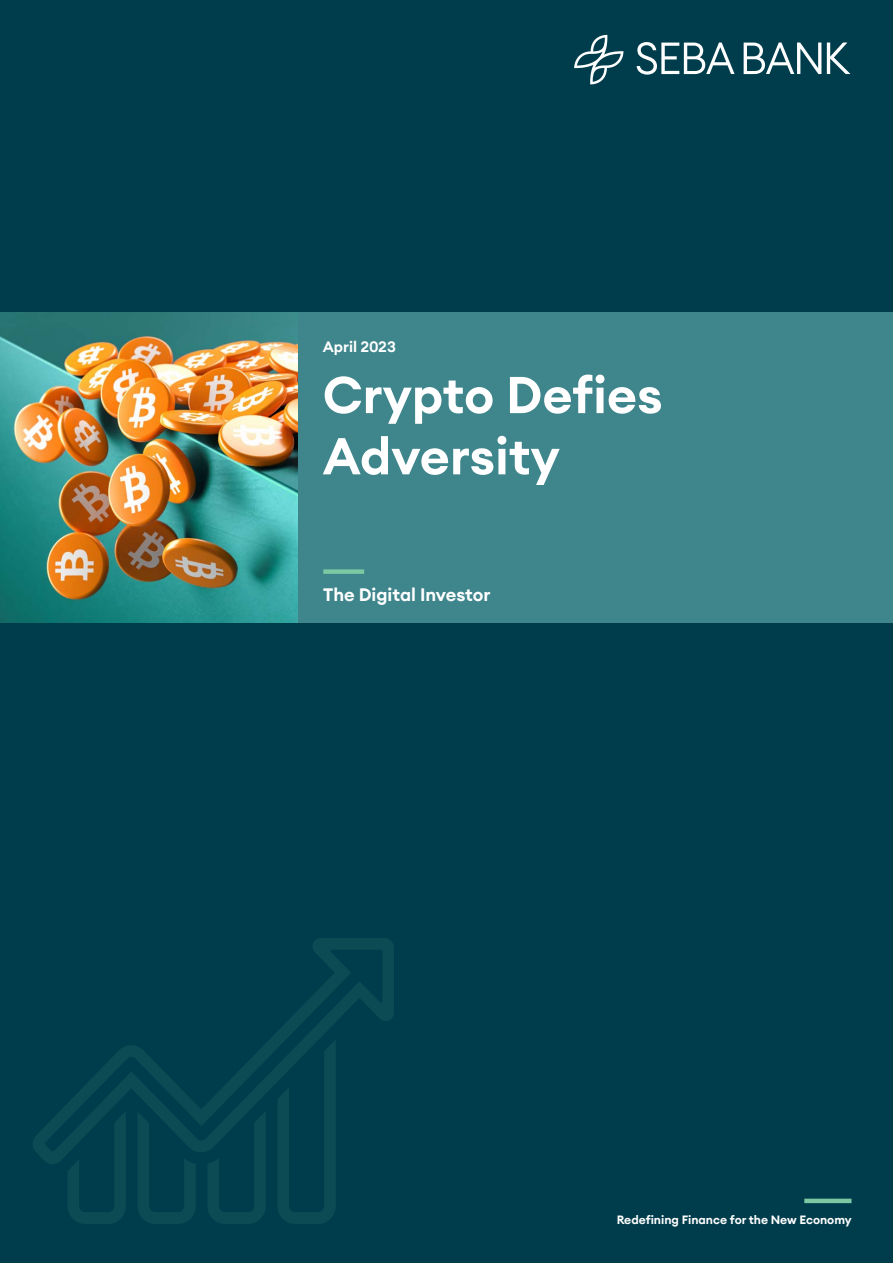
<style>
.page{position:relative;width:893px;height:1263px;background:#003d4c}
.page>*{position:absolute;margin:0;border:0;box-sizing:border-box;transform-origin:0 0}
.t1{font:600 51px/61.2px "Seba Euclid";color:#fff}
.t2{font:600 18px "Seba Euclid";letter-spacing:-.005em;color:#fff}
.t3{font:600 15px "Seba Euclid";color:#fff}
.t4{font:600 12px "Seba Euclid";color:#fff}
</style>
<div class="page">
<svg style="left:574px;top:35px;width:49px;height:49px"></svg>
<svg style="left:637px;top:42px;width:97px;height:33px"></svg>
<svg style="left:744px;top:43px;width:77px;height:31px"></svg>
<svg style="left:827px;top:43px;width:23px;height:31px"></svg>
<hr style="left:804px;top:1199px;width:47px;height:4px;background:#7bc8a3">
<svg style="left:33px;top:938px;width:361px;height:286px"></svg>
<div style="left:0;top:312px;width:893px;height:310px;background:#3e858c"></div>
<div style="left:323px;top:569px;width:41px;height:5px;background:#7bc8a3"></div>
<img style="left:0;top:312px;width:298px;height:310px">
<p class="t3" style="left:323px;top:337px;width:75px">April 2023</p>
<h1 class="t1" style="left:323px;top:365px;width:341px">Crypto Defies<br>Adversity</h1>
<h2 class="t2" style="left:323px;top:583px;width:169px">The Digital Investor</h2>
<p class="t4" style="left:617px;top:1212px;width:237px">Redefining Finance for the New Economy</p>
</div>
